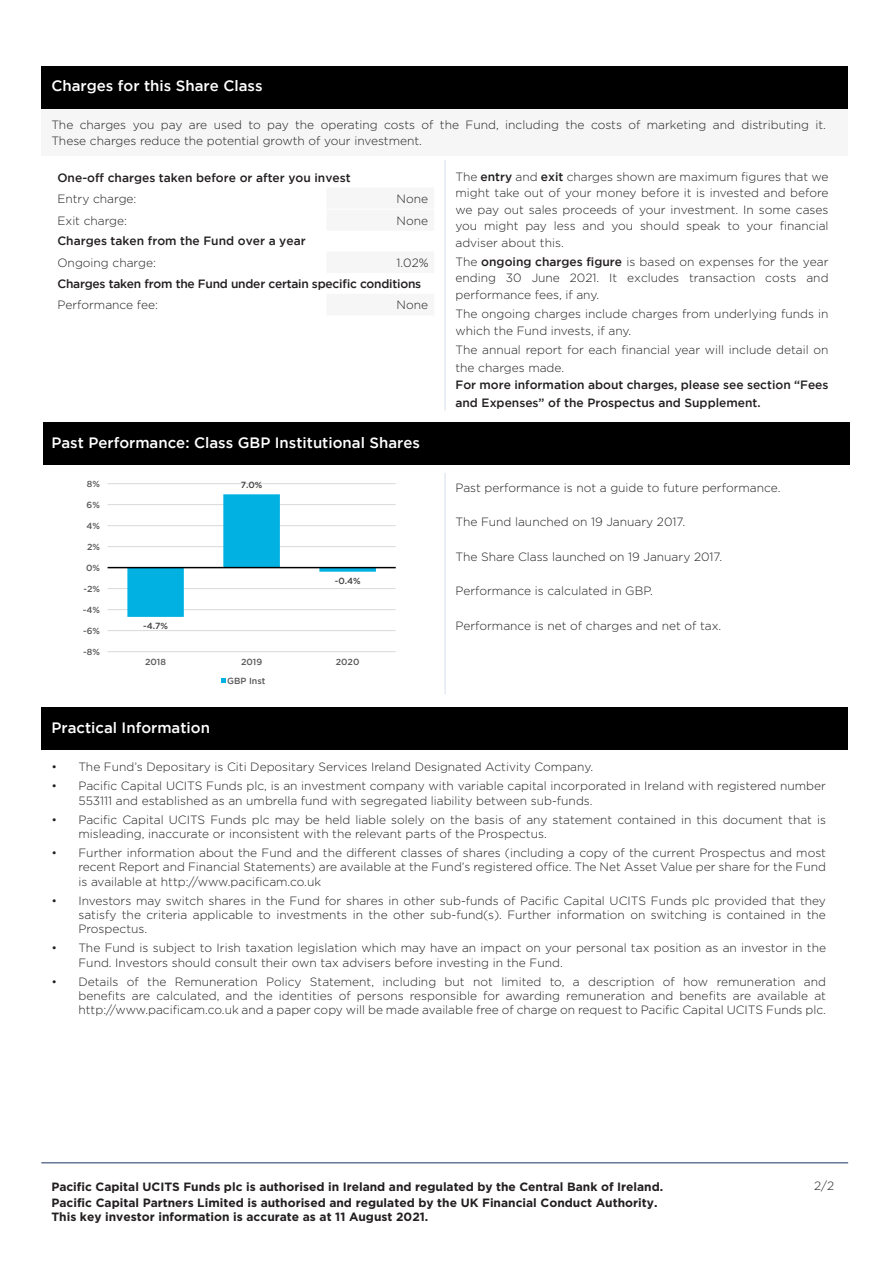
<style>
.page{position:relative;width:893px;height:1263px;background:#fff}
.page>*{position:absolute;margin:0;border:0;box-sizing:border-box;transform-origin:0 0}
.t1{font:500 15px "Gotham";color:#fff}
.t2{font:300 12px/14.4px "Gotham";color:#231f20}
.t3{font:500 12px/17.5px "Gotham";color:#231f20}
.t4{font:700 12px/15.6px "Gotham";color:#231f20}
.t5{font:500 12px "Gotham";letter-spacing:-.02em;color:#231f20}
.t6{font:500 8.85px "Gotham";color:#595959}
.t7{font:500 8.85px "Gotham";color:#404040}
.s1{font-weight:500}
.s2{font-weight:300}
</style>
<div class="page">
<hr style="left:444px;top:160px;width:2px;height:251px;background:#e3eaf0">
<div style="left:41px;top:108px;width:807px;height:47px;background:#f6f6f6"></div>
<div style="left:41px;top:66px;width:807px;height:42px;background:#000"></div>
<div style="left:43px;top:422px;width:806px;height:42px;background:#000"></div>
<hr style="left:444px;top:473px;width:2px;height:221px;background:#e3eaf0">
<div style="left:41px;top:708px;width:806px;height:42px;background:#000"></div>
<hr style="left:41px;top:1162px;width:807px;height:1px;background:#1b3463">
<hr style="left:108px;top:651px;width:288px;height:1px;background:#d9d9d9">
<hr style="left:108px;top:630px;width:288px;height:1px;background:#d9d9d9">
<hr style="left:108px;top:609px;width:288px;height:1px;background:#d9d9d9">
<hr style="left:108px;top:588px;width:288px;height:1px;background:#d9d9d9">
<hr style="left:108px;top:546px;width:288px;height:1px;background:#d9d9d9">
<hr style="left:108px;top:525px;width:288px;height:1px;background:#d9d9d9">
<hr style="left:108px;top:504px;width:288px;height:1px;background:#d9d9d9">
<hr style="left:108px;top:483px;width:288px;height:1px;background:#d9d9d9">
<svg style="left:127px;top:494px;width:249px;height:123px"></svg>
<hr style="left:108px;top:567px;width:288px;height:1px;background:#000">
<svg style="left:221px;top:679px;width:4px;height:4px"></svg>
<p class="t1" style="left:51px;top:77px;width:213px">Charges for this Share Class</p>
<p class="t2" style="left:51px;top:116px;width:776px;line-height:16.5px">The charges you pay are used to pay the operating costs of the Fund, including the costs of marketing and distributing it.<br>These charges reduce the potential growth of your investment.</p>
<p class="t3" style="left:57px;top:168px;width:295px">One-off charges taken before or after you invest</p>
<p class="t2" style="left:57px;top:191px;width:81px">Entry charge:</p>
<p class="t2" style="left:397px;top:191px;width:33px">None</p>
<p class="t2" style="left:57px;top:213px;width:71px">Exit charge:</p>
<p class="t2" style="left:397px;top:213px;width:33px">None</p>
<p class="t3" style="left:57px;top:232px;width:250px">Charges taken from the Fund over a year</p>
<p class="t2" style="left:57px;top:255px;width:100px">Ongoing charge:</p>
<p class="t2" style="left:396px;top:255px;width:34px">1.02%</p>
<p class="t5" style="left:57px;top:277px;width:365px">Charges taken from the Fund under certain specific conditions</p>
<p class="t2" style="left:57px;top:298px;width:102px">Performance fee:</p>
<p class="t2" style="left:397px;top:298px;width:33px">None</p>
<p class="t2" style="left:455px;top:168px;width:375px;line-height:16.5px;text-align:justify">The <span class="s1">entry</span> and <span class="s1">exit</span> charges shown are maximum figures that we might take out of your money before it is invested and before we pay out sales proceeds of your investment. In some cases you might pay less and you should speak to your financial adviser about this.</p>
<p class="t2" style="left:455px;top:253px;width:375px;line-height:16.5px;text-align:justify">The <span class="s1">ongoing charges figure</span> is based on expenses for the year ending 30 June 2021. It excludes transaction costs and performance fees, if any.</p>
<p class="t2" style="left:455px;top:305px;width:375px;line-height:16.5px">The ongoing charges include charges from underlying funds in which the Fund invests, if any.</p>
<p class="t3" style="left:455px;top:341px;width:375px"><span class="s2">The annual report for each financial year will include detail on the charges made.<br></span>For more information about charges, please see section “Fees and Expenses” of the Prospectus and Supplement.</p>
<p class="t1" style="left:51px;top:434px;width:370px">Past Performance: Class GBP Institutional Shares</p>
<p class="t6" style="left:87px;top:479px;width:15px">8%</p>
<p class="t6" style="left:87px;top:500px;width:15px">6%</p>
<p class="t6" style="left:86px;top:521px;width:15px">4%</p>
<p class="t6" style="left:87px;top:542px;width:14px">2%</p>
<p class="t6" style="left:86px;top:563px;width:15px">0%</p>
<p class="t6" style="left:83px;top:584px;width:18px">-2%</p>
<p class="t6" style="left:83px;top:605px;width:19px">-4%</p>
<p class="t6" style="left:83px;top:626px;width:18px">-6%</p>
<p class="t6" style="left:83px;top:647px;width:18px">-8%</p>
<p class="t7" style="left:143px;top:621px;width:27px">-4.7%</p>
<p class="t7" style="left:241px;top:480px;width:23px">7.0%</p>
<p class="t7" style="left:335px;top:576px;width:27px">-0.4%</p>
<p class="t6" style="left:145px;top:657px;width:22px">2018</p>
<p class="t6" style="left:241px;top:657px;width:23px">2019</p>
<p class="t6" style="left:336px;top:657px;width:25px">2020</p>
<p class="t6" style="left:227px;top:676px;width:40px">GBP Inst</p>
<p class="t1" style="left:51px;top:719px;width:160px">Practical Information</p>
<p class="t2" style="left:455px;top:480px;width:326px">Past performance is not a guide to future performance.</p>
<p class="t2" style="left:455px;top:515px;width:231px">The Fund launched on 19 January 2017.</p>
<p class="t2" style="left:455px;top:549px;width:268px">The Share Class launched on 19 January 2017.</p>
<p class="t2" style="left:455px;top:584px;width:199px">Performance is calculated in GBP.</p>
<p class="t2" style="left:455px;top:618px;width:267px">Performance is net of charges and net of tax.</p>
<p class="t2" style="left:51px;top:760px;width:543px">• The Fund’s Depositary is Citi Depositary Services Ireland Designated Activity Company.</p>
<p class="t2" style="left:78px;top:778px;width:749px;text-indent:-27px">• Pacific Capital UCITS Funds plc, is an investment company with variable capital incorporated in Ireland with registered number<br>553111 and established as an umbrella fund with segregated liability between sub-funds.</p>
<p class="t2" style="left:78px;top:812px;width:749px;text-indent:-27px">• Pacific Capital UCITS Funds plc may be held liable solely on the basis of any statement contained in this document that is misleading, inaccurate or inconsistent with the relevant parts of the Prospectus.</p>
<p class="t2" style="left:78px;top:845px;width:749px;text-align:justify;text-indent:-27px">• Further information about the Fund and the different classes of shares (including a copy of the current Prospectus and most recent Report and Financial Statements) are available at the Fund’s registered office. The Net Asset Value per share for the Fund is available at http://www.pacificam.co.uk</p>
<p class="t2" style="left:78px;top:893px;width:749px;text-align:justify;text-indent:-27px">• Investors may switch shares in the Fund for shares in other sub-funds of Pacific Capital UCITS Funds plc provided that they satisfy the criteria applicable to investments in the other sub-fund(s). Further information on switching is contained in the Prospectus.</p>
<p class="t2" style="left:78px;top:940px;width:749px;text-indent:-27px">• The Fund is subject to Irish taxation legislation which may have an impact on your personal tax position as an investor in the<br>Fund. Investors should consult their own tax advisers before investing in the Fund.</p>
<p class="t2" style="left:78px;top:974px;width:749px;text-align:justify;text-indent:-27px">• Details of the Remuneration Policy Statement, including but not limited to, a description of how remuneration and benefits are calculated, and the identities of persons responsible for awarding remuneration and benefits are available at http://www.pacificam.co.uk and a paper copy will be made available free of charge on request to Pacific Capital UCITS Funds plc.</p>
<p class="t4" style="left:51px;top:1179px;width:613px">Pacific Capital UCITS Funds plc is authorised in Ireland and regulated by the Central Bank of Ireland.<br>Pacific Capital Partners Limited is authorised and regulated by the UK Financial Conduct Authority.</p>
<p class="t4" style="left:51px;top:1209px;width:378px">This key investor information is accurate as at 11 August 2021.</p>
<p class="t2" style="left:814px;top:1178px;width:21px">2/2</p>
</div>
